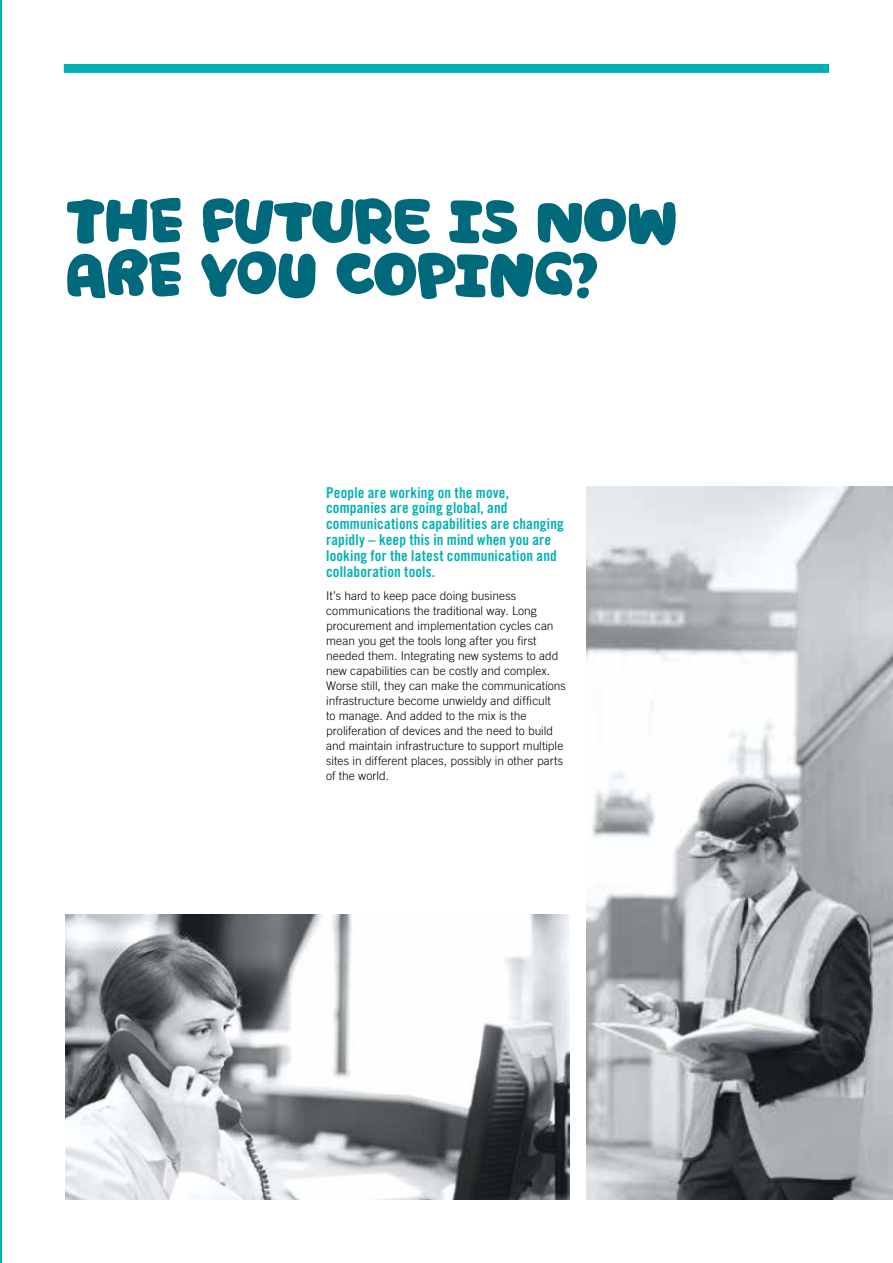
<style>
.page{position:relative;width:893px;height:1263px;background:#fff}
.page>*{position:absolute;margin:0;border:0;box-sizing:border-box;transform-origin:0 0}
.t1{font:700 67.5px/54px "Optus Voice BETA01";letter-spacing:-.015em;color:#00697c}
.t2{font:15px/15.8px "Trade Gothic LT Pro Bd Cn 20";letter-spacing:.01em;color:#00b0b3}
.t3{font:300 12px/15px "Trade Gothic LT Pro";letter-spacing:.005em;color:#000}
</style>
<div class="page">
<hr style="left:0;top:0;width:1px;height:1263px;background:#00b0b3">
<img style="left:65px;top:914px;width:505px;height:285px">
<img style="left:587px;top:487px;width:306px;height:712px">
<div style="left:64px;top:64px;width:765px;height:9px;background:#00b0b3"></div>
<h1 class="t1" style="left:65px;top:198px;width:613px">THE FUTURE IS NOW<br>ARE</h1>
<h1 class="t1" style="left:200px;top:252px;width:398px">YOU COPING?</h1>
<p class="t2" style="left:326px;top:484px;width:239px">People are working on the move, companies are going global, and communications capabilities are changing rapidly – keep this in mind when you are looking for the latest communication and collaboration tools.</p>
<p class="t3" style="left:326px;top:588px;width:241px">It’s hard to keep pace doing business communications the traditional way. Long procurement and implementation cycles can mean you get the tools long after you first needed them. Integrating new systems to add new capabilities can be costly and complex.<br>Worse still, they can make the communications infrastructure become unwieldy and difficult<br>to manage. And added to the mix is the proliferation of devices and the need to build and maintain infrastructure to support multiple sites in different places, possibly in other parts of the world.</p>
</div>
